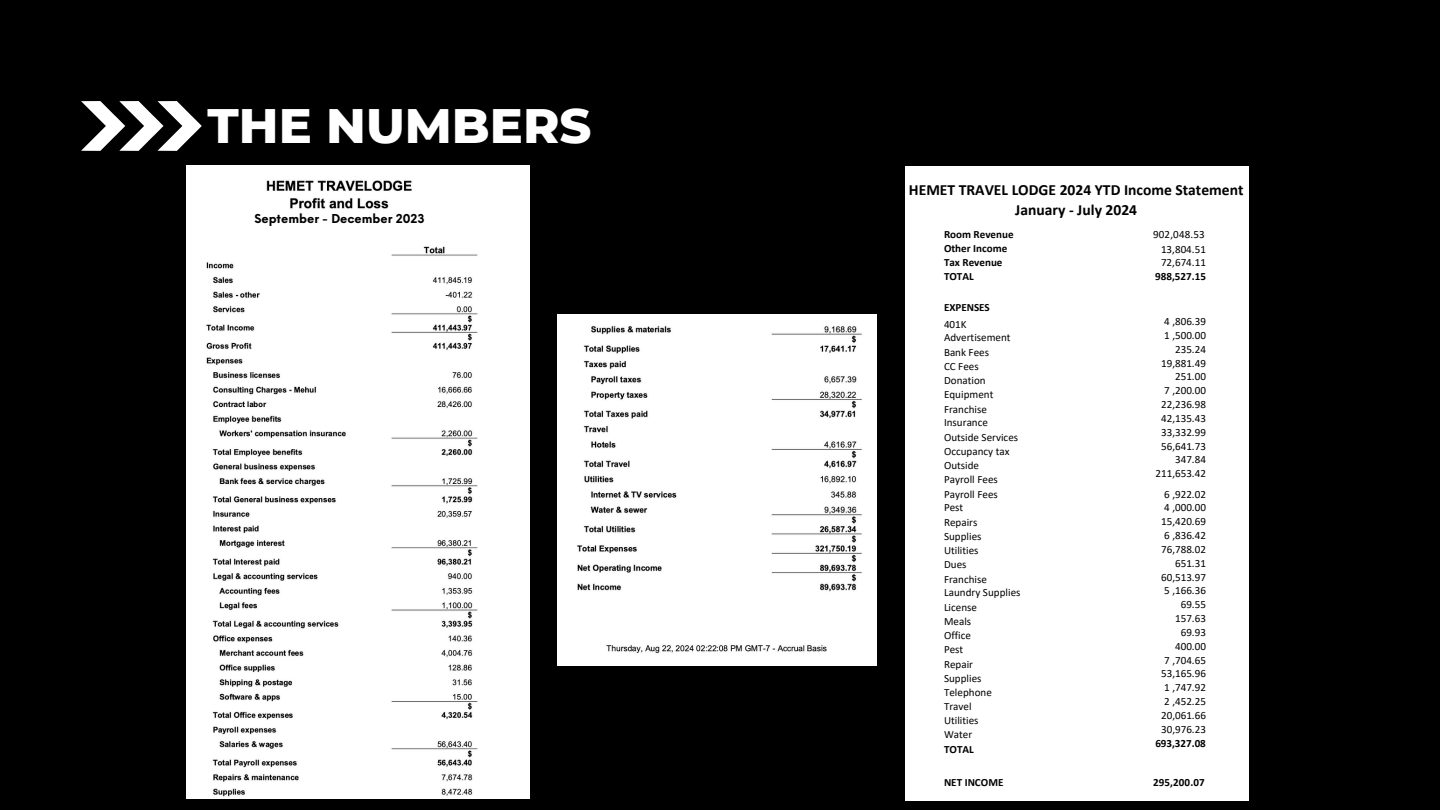
<style>
.page{position:relative;width:1440px;height:810px;background:#000}
.page>*{position:absolute;margin:0;border:0;box-sizing:border-box;transform-origin:0 0}
.t1{font:800 49.4px "Montserrat";color:#fff}
.t2{font:700 15.6px/19.6px "Calibri";color:#000;text-align:center}
.t3{font:700 12px "Neue Einstellung";color:#000}
.t4{font:11.1px/13.8px "Calibri";color:#000;text-align:right}
.t5{font:700 11.1px/13.8px "Calibri";color:#000}
.s1{font-weight:700}
</style>
<div class="page">
<img style="left:558px;top:315px;width:319px;height:351px">
<img style="left:187px;top:166px;width:343px;height:633px">
<div style="left:905px;top:166px;width:344px;height:634px;background:#fff"></div>
<svg style="left:81px;top:101px;width:121px;height:50px"></svg>
<div style="left:227px;top:211px;width:243px;height:18px;background:#fff"></div>
<p class="t1" style="left:208px;top:95px;width:385px">THE NUMBERS</p>
<h3 class="t3" style="left:254px;top:208px;width:172px">September - December 2023</h3>
<p class="t2" style="left:909px;top:182px;width:336px">HEMET TRAVEL LODGE 2024 YTD Income Statement<br>January - July 2024</p>
<p class="t4" style="left:1153px;top:229px;width:53px">902,048.53</p>
<p class="t4" style="left:1155px;top:243px;width:52px;text-align:center">13,804.51<br>72,674.11<br><span class="s1">988,527.15</span></p>
<p class="t4" style="left:1156px;top:315px;width:52px">4 ,806.39<br>1 ,500.00<br>235.24<br>19,881.49<br>251.00<br>7 ,200.00<br>22,236.98<br>42,135.43<br>33,332.99<br>56,641.73<br>347.84<br>211,653.42</p>
<p class="t4" style="left:1155px;top:488px;width:52px">6 ,922.02<br>4 ,000.00<br>15,420.69<br>6 ,836.42<br>76,788.02<br>651.31<br>60,513.97<br>5 ,166.36<br>69.55<br>157.63<br>69.93<br>400.00<br>7 ,704.65<br>53,165.96<br>1 ,747.92<br>2 ,452.25<br>20,061.66<br>30,976.23<br><span class="s1">693,327.08</span></p>
<p class="t5" style="left:1153px;top:777px;width:53px">295,200.07</p>
<p class="t5" style="left:944px;top:229px;width:71px">Room Revenue<br>Other Income<br>Tax Revenue<br>TOTAL</p>
<p class="t5" style="left:944px;top:301px;width:47px">EXPENSES</p>
<p class="t4" style="left:944px;top:318px;width:24px">401K</p>
<p class="t4" style="left:944px;top:332px;width:68px">Advertisement</p>
<p class="t4" style="left:944px;top:346px;width:47px">Bank Fees</p>
<p class="t4" style="left:944px;top:360px;width:36px">CC Fees</p>
<p class="t4" style="left:944px;top:375px;width:43px">Donation</p>
<p class="t4" style="left:944px;top:388px;width:51px">Equipment</p>
<p class="t4" style="left:944px;top:403px;width:44px">Franchise</p>
<p class="t4" style="left:944px;top:417px;width:45px">Insurance</p>
<p class="t4" style="left:944px;top:431px;width:76px">Outside Services</p>
<p class="t4" style="left:944px;top:445px;width:67px">Occupancy tax</p>
<p class="t4" style="left:944px;top:460px;width:37px">Outside</p>
<p class="t4" style="left:944px;top:473px;width:55px">Payroll Fees</p>
<p class="t4" style="left:944px;top:488px;width:55px">Payroll Fees</p>
<p class="t4" style="left:944px;top:502px;width:21px">Pest</p>
<p class="t4" style="left:944px;top:516px;width:35px">Repairs</p>
<p class="t4" style="left:944px;top:530px;width:39px">Supplies</p>
<p class="t4" style="left:944px;top:545px;width:36px">Utilities</p>
<p class="t4" style="left:944px;top:558px;width:24px">Dues</p>
<p class="t4" style="left:944px;top:573px;width:44px">Franchise</p>
<p class="t4" style="left:944px;top:587px;width:78px">Laundry Supplies</p>
<p class="t4" style="left:944px;top:601px;width:34px">License</p>
<p class="t4" style="left:944px;top:615px;width:29px">Meals</p>
<p class="t4" style="left:944px;top:630px;width:28px">Office</p>
<p class="t4" style="left:944px;top:643px;width:21px">Pest</p>
<p class="t4" style="left:944px;top:658px;width:31px">Repair</p>
<p class="t4" style="left:944px;top:672px;width:39px">Supplies</p>
<p class="t4" style="left:944px;top:686px;width:49px">Telephone</p>
<p class="t4" style="left:944px;top:700px;width:29px">Travel</p>
<p class="t4" style="left:944px;top:715px;width:36px">Utilities</p>
<p class="t4" style="left:944px;top:729px;width:30px">Water</p>
<p class="t5" style="left:944px;top:743px;width:31px">TOTAL</p>
<p class="t5" style="left:944px;top:777px;width:61px">NET INCOME</p>
</div>
